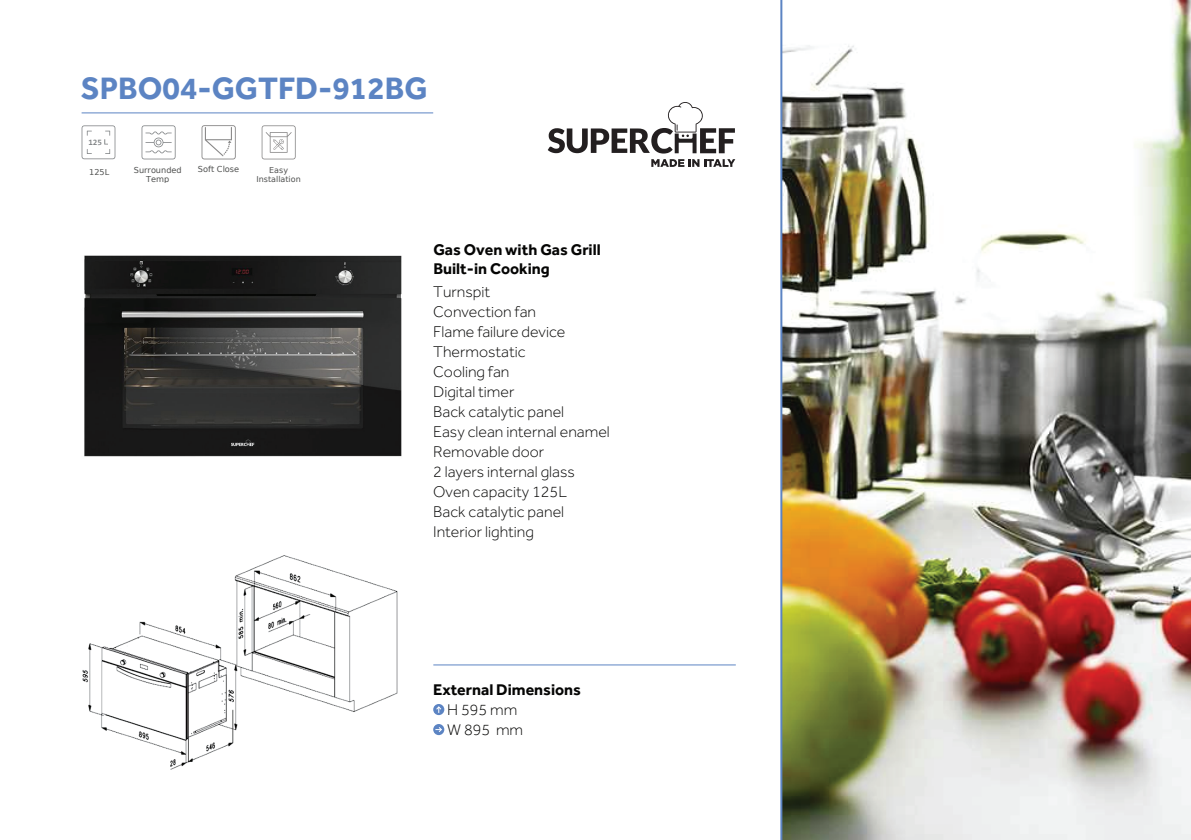
<style>
.page{position:relative;width:1191px;height:840px;background:#fff}
.page>*{position:absolute;margin:0;border:0;box-sizing:border-box;transform-origin:0 0}
.t1{font:700 32px "Effra";color:#5c84c3}
.t2{font:300 16px/20px "Effra";color:#050504}
.t3{font:700 16px/19.2px "Effra";color:#050504}
.t4{font:8.2px/9.8px "DejaVu Sans";color:#515251;text-align:center}
.t5{font:700 8.2px "Consolas";color:#808385}
.t6{font:8px/9.6px "DejaVu Sans";color:#515251;text-align:center}
.s1{font-style:inherit}
</style>
<div class="page">
<hr style="left:433px;top:664px;width:303px;height:1px;background:#5c84c3">
<hr style="left:82px;top:112px;width:351px;height:1px;background:#5c84c3">
<svg style="left:433px;top:703px;width:11px;height:11px"></svg>
<svg style="left:435px;top:705px;width:7px;height:7px"></svg>
<svg style="left:433px;top:723px;width:11px;height:11px"></svg>
<svg style="left:435px;top:725px;width:8px;height:7px"></svg>
<svg style="left:548px;top:102px;width:187px;height:51px"></svg>
<svg style="left:651px;top:159px;width:84px;height:8px"></svg>
<img style="left:780px;top:0;width:411px;height:839px">
<img style="left:82px;top:555px;width:316px;height:215px">
<svg style="left:82px;top:125px;width:33px;height:34px"></svg>
<svg style="left:142px;top:125px;width:34px;height:34px"></svg>
<svg style="left:262px;top:125px;width:34px;height:34px"></svg>
<svg style="left:201px;top:125px;width:35px;height:34px"></svg>
<img style="left:84px;top:255px;width:318px;height:202px">
<h1 class="t1" style="left:81px;top:68px;width:348px">SPBO04-GGTFD-912BG</h1>
<p class="t5" style="left:88px;top:136px;width:15px">125</p>
<p class="t4" style="left:89px;top:167px;width:21px">125L</p>
<p class="t4" style="left:198px;top:164px;width:43px">Soft Close</p>
<p class="t4" style="left:134px;top:164px;width:49px">Surrounded<br>Temp</p>
<p class="t6" style="left:256px;top:165px;width:46px">Easy<br>Installation</p>
<p class="t3" style="left:433px;top:239px;width:169px">Gas Oven with Gas Grill<br>Built-in Cooking</p>
<p class="t2" style="left:433px;top:281px;width:178px">Turnspit<br>Convection fan<br>Flame failure device<br>Thermostatic<br>Cooling fan<br>Digital timer<br>Back catalytic panel<br>Easy clean internal enamel<br>Removable door<br>2 layers internal glass<br>Oven capacity 12<span class="s1">5</span>L<br>Back catalytic panel<br>Interior lighting</p>
<p class="t3" style="left:433px;top:679px;width:149px">External Dimensions</p>
<p class="t2" style="left:447px;top:699px;width:77px">H 595 mm<br>W 895 mm</p>
</div>
